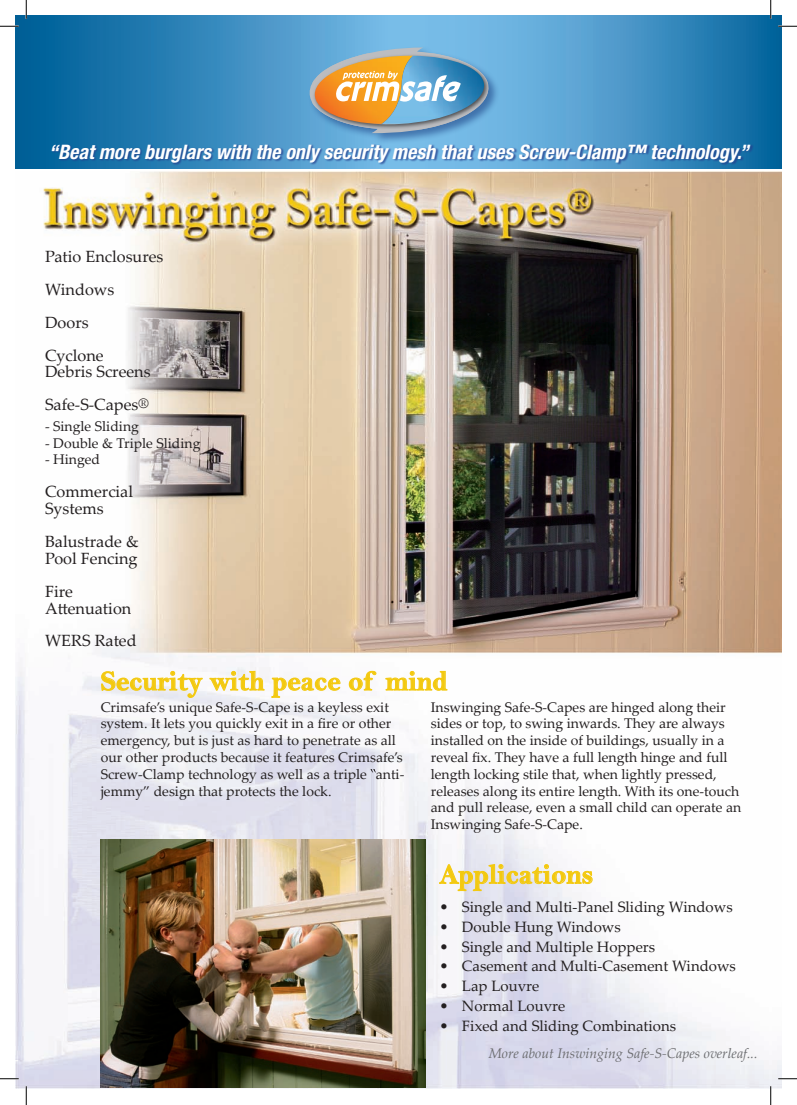
<style>
.page{position:relative;width:797px;height:1105px;background:#fff}
.page>*{position:absolute;margin:0;border:0;box-sizing:border-box;transform-origin:0 0}
.t1{font:28px "Bell MT Bold";color:#f3c910}
.t2{font:italic 700 condensed 20px "Helvetica Neue";color:#fff}
.t3{font:16.25px/32.9px "Palatino Linotype";color:#231f20}
.t4{font:15px "Palatino Linotype";color:#231f20}
.t5{font:14px/16.8px "Palatino Linotype";color:#231f20}
.t6{font:italic 14px "Palatino Linotype";color:#6c6d70}
</style>
<div class="page">
<img style="left:16px;top:172px;width:765px;height:917px">
<img style="left:101px;top:839px;width:324px;height:248px">
<img style="left:770px;top:653px;width:11px;height:436px">
<svg style="left:16px;top:16px;width:765px;height:153px;background:#378abd"></svg>
<div style="left:308px;top:46px;width:191px;height:98px;background:#0c2c72;opacity:.5"></div>
<svg style="left:309px;top:48px;width:180px;height:85px;background:#9ba9a4"></svg>
<div style="left:52px;top:144px;width:702px;height:22px;background:#253f8e;opacity:.75"></div>
<svg style="left:101px;top:664px;width:102px;height:39px"></svg>
<svg style="left:209px;top:671px;width:55px;height:20px"></svg>
<svg style="left:271px;top:677px;width:69px;height:21px"></svg>
<svg style="left:349px;top:671px;width:27px;height:20px"></svg>
<svg style="left:385px;top:671px;width:62px;height:20px"></svg>
<svg style="left:370px;top:769px;width:6px;height:3px"></svg>
<svg style="left:439px;top:864px;width:153px;height:27px"></svg>
<svg style="left:0;top:25px;width:19px;height:2px"></svg>
<svg style="left:778px;top:25px;width:19px;height:2px"></svg>
<svg style="left:0;top:1078px;width:19px;height:1px"></svg>
<svg style="left:778px;top:1078px;width:19px;height:1px"></svg>
<svg style="left:25px;top:0;width:2px;height:19px"></svg>
<svg style="left:25px;top:1086px;width:2px;height:19px"></svg>
<svg style="left:770px;top:0;width:1px;height:19px"></svg>
<svg style="left:770px;top:1086px;width:1px;height:19px"></svg>
<p class="t2" style="left:49px;top:140px;width:701px">“Beat more burglars with the only security mesh that uses Screw-Clamp™ technology.”</p>
<p class="t3" style="left:45px;top:239px;width:120px">Patio Enclosures<br>Windows<br>Doors<br>Cyclone</p>
<p class="t3" style="left:45px;top:355px;width:107px">Debris Screens<br>Safe-S-Capes<sup>®</sup></p>
<p class="t5" style="left:45px;top:417px;width:95px">- Single Sliding</p>
<p class="t5" style="left:45px;top:434px;width:157px">- Double &amp; Triple Sliding</p>
<p class="t5" style="left:45px;top:451px;width:57px">- Hinged</p>
<p class="t3" style="left:45px;top:483px;width:90px;line-height:16.9px">Commercial<br>Systems</p>
<p class="t3" style="left:45px;top:532px;width:95px;line-height:16.9px">Balustrade &amp;<br>Pool Fencing</p>
<p class="t3" style="left:45px;top:582px;width:88px;line-height:16.9px">Fire<br>Attenuation</p>
<p class="t3" style="left:45px;top:624px;width:93px">WERS Rated</p>
<p class="t1" style="left:101px;top:664px;width:348px">Security with peace of mind</p>
<p class="t5" style="left:101px;top:698px;width:305px">Crimsafe’s unique Safe-S-Cape is a keyless exit system. It lets you quickly exit in a fire or other emergency, but is just as hard to penetrate as all our other products because it features Crimsafe’s Screw-Clamp technology as well as a triple anti&shy;jemmy” design that protects the lock.</p>
<p class="t5" style="left:431px;top:698px;width:312px">Inswinging Safe-S-Capes are hinged along their sides or top, to swing inwards. They are always installed on the inside of buildings, usually in a reveal fix. They have a full length hinge and full length locking stile that, when lightly pressed, releases along its entire length. With its one-touch and pull release, even a small child can operate an Inswinging Safe-S-Cape.</p>
<p class="t1" style="left:439px;top:858px;width:155px">Applications</p>
<p class="t4" style="left:439px;top:896px;width:295px">• Single and Multi-Panel Sliding Windows</p>
<p class="t4" style="left:439px;top:916px;width:183px">• Double Hung Windows</p>
<p class="t4" style="left:439px;top:936px;width:217px">• Single and Multiple Hoppers</p>
<p class="t4" style="left:439px;top:955px;width:298px">• Casement and Multi-Casement Windows</p>
<p class="t4" style="left:439px;top:975px;width:101px">• Lap Louvre</p>
<p class="t4" style="left:439px;top:995px;width:127px">• Normal Louvre</p>
<p class="t4" style="left:439px;top:1015px;width:238px">• Fixed and Sliding Combinations</p>
<p class="t6" style="left:489px;top:1043px;width:270px">More about Inswinging Safe-S-Capes overleaf...</p>
</div>
